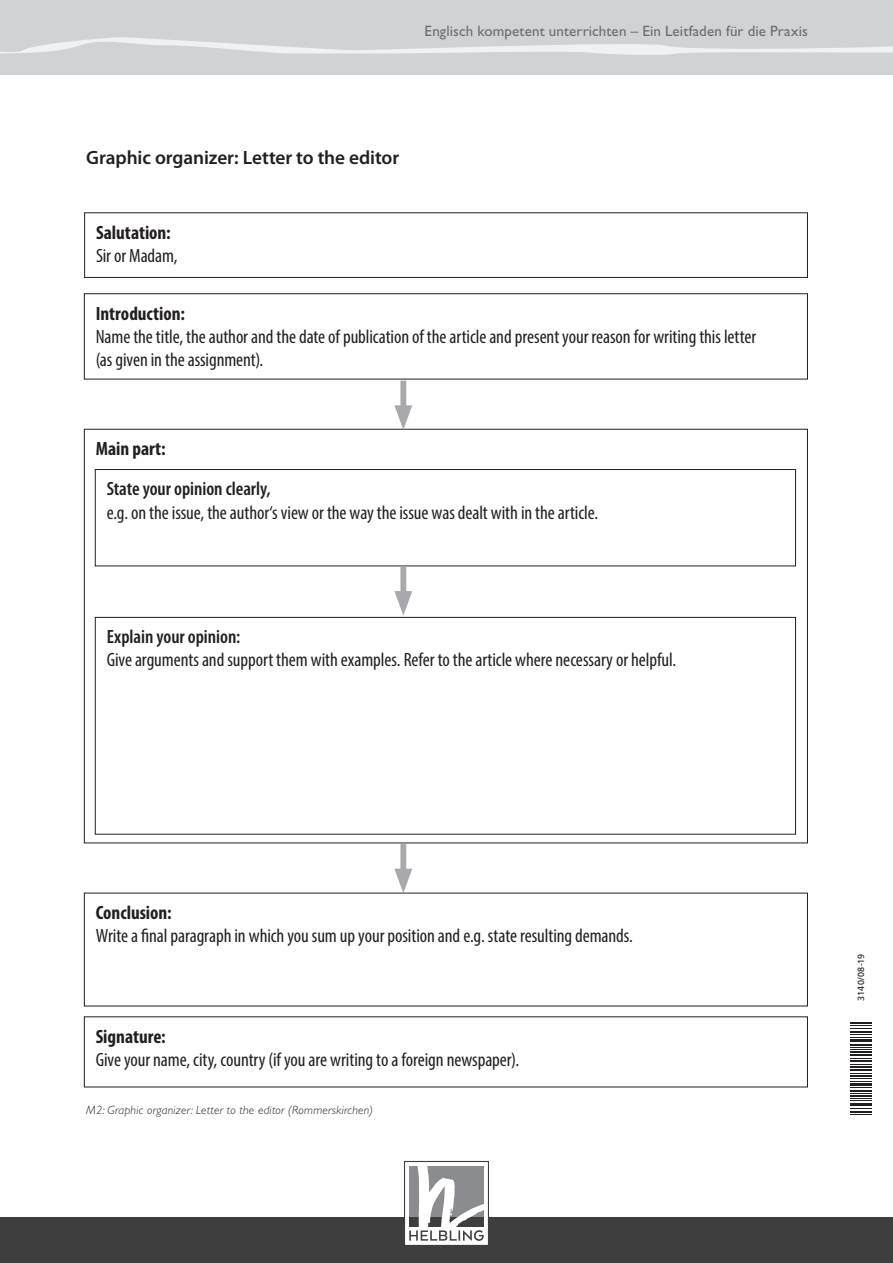
<style>
.page{position:relative;width:893px;height:1263px;background:#fff}
.page>*{position:absolute;margin:0;border:0;box-sizing:border-box;transform-origin:0 0}
.t1{font:condensed 19.35px/23.1px "Myriad Pro";letter-spacing:-.005em;color:#231f20}
.t2{font:700 condensed 19.35px "Myriad Pro";color:#231f20}
.t3{font:600 condensed 19.35px "Myriad Pro";color:#231f20}
.t4{font:600 19.35px "Myriad Pro";letter-spacing:-.005em;color:#231f20}
.t5{font:15px "Gill Sans Std";letter-spacing:.01em;color:#6c6d70}
.t6{font:italic 300 12px "Gill Sans Std";letter-spacing:.02em;color:#231f20}
.t7{font:9px "Frutiger LT Std";letter-spacing:-.01em;color:#231f20}
</style>
<div class="page">
<div style="left:0;top:1217px;width:893px;height:46px;background:#3e3e3f"></div>
<svg style="left:404px;top:1161px;width:85px;height:84px"></svg>
<div style="left:0;top:0;width:893px;height:74px;background:#d1d2d4"></div>
<svg style="left:0;top:37px;width:893px;height:18px"></svg>
<svg style="left:850px;top:1025px;width:22px;height:90px"></svg>
<hr style="left:850px;top:1022px;width:22px;height:2px;background:#231f20">
<div style="left:84px;top:293px;width:724px;height:87px;border:1px solid #231f20"></div>
<div style="left:95px;top:469px;width:701px;height:97px;border:1px solid #231f20"></div>
<div style="left:95px;top:617px;width:701px;height:218px;border:1px solid #231f20"></div>
<div style="left:400px;top:381px;width:6px;height:34px;background:#a8a9ad"></div>
<svg style="left:394px;top:405px;width:18px;height:25px"></svg>
<div style="left:400px;top:844px;width:6px;height:35px;background:#a8a9ad"></div>
<svg style="left:394px;top:869px;width:18px;height:24px"></svg>
<div style="left:400px;top:566px;width:6px;height:35px;background:#a8a9ad"></div>
<svg style="left:394px;top:591px;width:18px;height:25px"></svg>
<div style="left:84px;top:212px;width:724px;height:66px;border:1px solid #231f20"></div>
<p class="t5" style="left:425px;top:23px;width:385px">Englisch kompetent unterrichten – Ein Leitfaden für die Praxis</p>
<p class="t4" style="left:86px;top:145px;width:314px">Graphic organizer: Letter to the editor</p>
<p class="t2" style="left:96px;top:220px;width:76px">Salutation:</p>
<p class="t1" style="left:96px;top:244px;width:83px">Sir or Madam,</p>
<p class="t2" style="left:96px;top:301px;width:91px">Introduction:</p>
<p class="t1" style="left:96px;top:325px;width:662px">Name the title, the author and the date of publication of the article and present your reason for writing this letter (as given in the assignment).</p>
<p class="t2" style="left:96px;top:437px;width:71px">Main part:</p>
<p class="t3" style="left:107px;top:478px;width:166px">State your opinion clearly,</p>
<p class="t1" style="left:107px;top:500px;width:493px">e.g. on the issue, the author‘s view or the way the issue was dealt with in the article.</p>
<p class="t3" style="left:107px;top:626px;width:135px">Explain your opinion:</p>
<p class="t1" style="left:107px;top:648px;width:571px">Give arguments and support them with examples. Refer to the article where necessary or helpful.</p>
<p class="t2" style="left:96px;top:900px;width:77px">Conclusion:</p>
<p class="t1" style="left:96px;top:924px;width:539px">Write a nal paragraph in which you sum up your position and e.g. state resulting demands.</p>
<p class="t2" style="left:96px;top:1024px;width:72px">Signature:</p>
<p class="t1" style="left:96px;top:1048px;width:425px">Give your name, city, country (if you are writing to a foreign newspaper).</p>
<p class="t6" style="left:86px;top:1103px;width:288px">M2: Graphic organizer: Letter to the editor (Rommerskirchen)</p>
<p class="t7" style="left:856px;top:1000px;width:48px;rotate:-90deg">3140/08-19</p>
</div>
